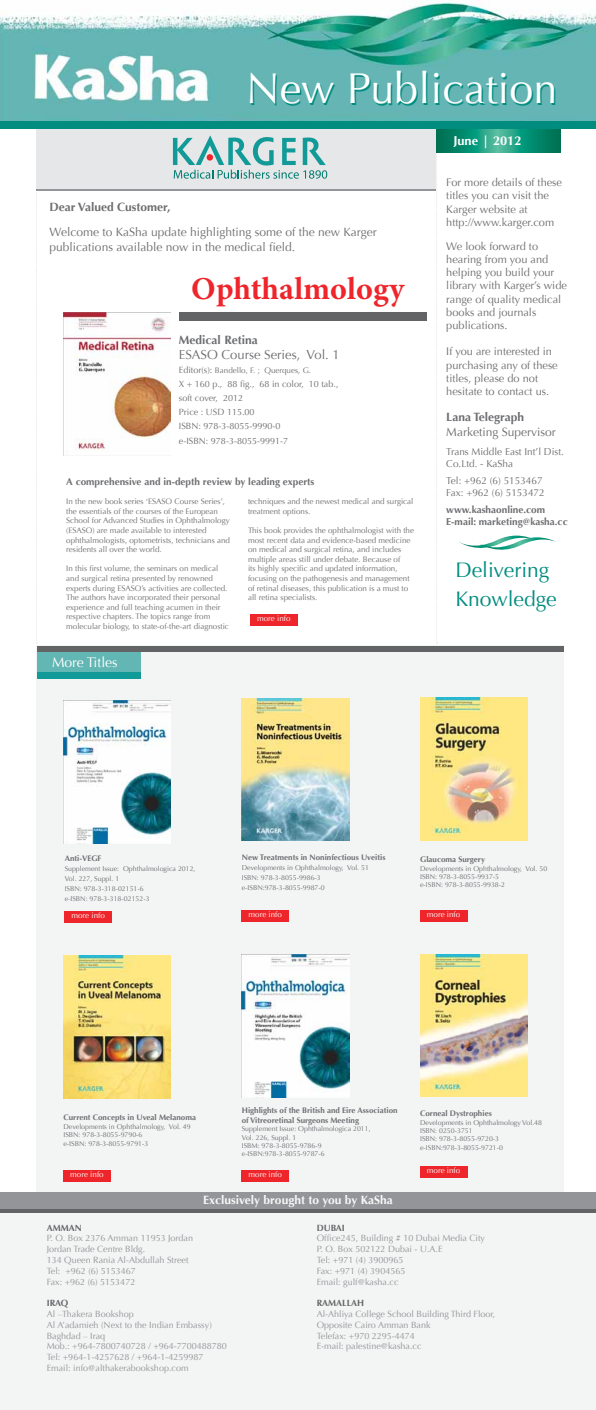
<style>
.page{position:relative;width:596px;height:1410px;background:#fff}
.page>*{position:absolute;margin:0;border:0;box-sizing:border-box;transform-origin:0 0}
.t1{font:43px "Optima";color:#fff}
.t2{font:700 32px "Minion Pro";color:#ee252a}
.t3{font:21px/29.3px "Optima";color:#008d7f}
.t4{font:14px "Optima";color:#fff}
.t5{font:13px "Optima";color:#6d6e71}
.t6{font:700 12.8px "Optima";color:#fff}
.t7{font:12px/14.4px "Optima";color:#6d6e71}
.t8{font:700 12px "Optima";color:#6d6e71}
.t9{font:700 12px "Optima";color:#f8f8f9}
.t10{font:11px/13.2px "Optima";color:#6d6e71}
.t11{font:700 10px/12px "Optima";color:#6d6e71}
.t12{font:10px/12px "Optima";color:#6d6e71}
.t13{font:9px/10.8px "Optima";color:#939598}
.t14{font:9px/14px "Optima";color:#6d6e71}
.t15{font:700 9px "Optima";color:#636466}
.t16{font:8px/9.6px "Optima";color:#6d6e71}
.t17{font:700 8px/9.6px "Optima";color:#6d6e71}
.t18{font:8px "Optima";color:#fff}
.t19{font:7px/8.4px "Optima";color:#6d6e71}
</style>
<div class="page">
<div style="left:36px;top:646px;width:527px;height:546px;background:#f3f4f4"></div>
<img style="left:0;top:1px;width:595px;height:120px">
<svg style="left:436px;top:152px;width:1px;height:491px"></svg>
<svg style="left:36px;top:192px;width:1px;height:451px"></svg>
<svg style="left:436px;top:128px;width:123px;height:24px"></svg>
<div style="left:36px;top:128px;width:400px;height:61px;background:#e6e7e8"></div>
<svg style="left:173px;top:135px;width:154px;height:44px"></svg>
<hr style="left:36px;top:189px;width:400px;height:2px;background:#939598">
<div style="left:0;top:121px;width:595px;height:7px;background:#008d7f"></div>
<div style="left:37px;top:652px;width:103px;height:20px;background:#62b6b3"></div>
<div style="left:37px;top:672px;width:103px;height:7px;background:#119a97"></div>
<svg style="left:459px;top:535px;width:97px;height:15px"></svg>
<div style="left:0;top:1212px;width:595px;height:198px;background:#f3f4f4"></div>
<div style="left:0;top:1192px;width:595px;height:20px;background:#939598"></div>
<hr style="left:0;top:1209px;width:595px;height:3px;background:#636466">
<div style="left:37px;top:646px;width:526px;height:6px;background:#636466"></div>
<div style="left:179px;top:312px;width:247px;height:8px;background:#636466"></div>
<img style="left:63px;top:312px;width:108px;height:144px">
<img style="left:63px;top:700px;width:108px;height:143px">
<div style="left:250px;top:614px;width:47px;height:12px;background:#ee252a"></div>
<div style="left:242px;top:910px;width:46px;height:12px;background:#ee252a"></div>
<div style="left:65px;top:911px;width:47px;height:12px;background:#ee252a"></div>
<div style="left:420px;top:910px;width:47px;height:12px;background:#ee252a"></div>
<img style="left:420px;top:954px;width:107px;height:143px">
<img style="left:420px;top:697px;width:107px;height:143px">
<div style="left:63px;top:1170px;width:47px;height:12px;background:#ee252a"></div>
<img style="left:63px;top:956px;width:108px;height:143px">
<div style="left:420px;top:1166px;width:47px;height:12px;background:#ee252a"></div>
<div style="left:242px;top:1170px;width:46px;height:12px;background:#ee252a"></div>
<img style="left:242px;top:955px;width:107px;height:143px">
<img style="left:242px;top:698px;width:107px;height:143px">
<h1 class="t1" style="left:246px;top:64px;width:312px">New Publication</h1>
<h3 class="t8" style="left:50px;top:200px;width:122px">Dear Valued Customer,</h3>
<h3 class="t7" style="left:50px;top:225px;width:328px">Welcome to KaSha update highlighting some of the new Karger publications available now in the medical field.</h3>
<h2 class="t2" style="left:191px;top:266px;width:214px">Ophthalmology</h2>
<h3 class="t8" style="left:179px;top:333px;width:80px">Medical Retina</h3>
<h3 class="t5" style="left:306px;top:348px;width:35px">Vol 1.</h3>
<h3 class="t5" style="left:179px;top:348px;width:123px">ESASO Course Series,</h3>
<p class="t16" style="left:264px;top:366px;width:48px">Querques G, .</p>
<p class="t14" style="left:179px;top:364px;width:35px">Editor :)s(</p>
<p class="t16" style="left:215px;top:366px;width:46px">Bandello .F, ;</p>
<p class="t14" style="left:227px;top:378px;width:29px">88 fig.,</p>
<p class="t14" style="left:259px;top:378px;width:46px">68 in color,</p>
<p class="t14" style="left:309px;top:378px;width:31px">10 tab.,</p>
<p class="t14" style="left:179px;top:378px;width:45px">X + 160 p.,</p>
<p class="t14" style="left:179px;top:392px;width:111px">soft cover,<br>Price : USD 115.00<br>ISBN: 978-3-8055-9990-0<br>-e ISBN: 978-3-8055-9991-7</p>
<p class="t14" style="left:223px;top:392px;width:22px">2012</p>
<p class="t11" style="left:66px;top:476px;width:249px">A comprehensive and in-depth review by leading experts</p>
<p class="t16" style="left:66px;top:497px;width:165px">In the new book series ‘ESASO Course Series ,‘ the essentials of the courses of the European School for Advanced Studies in Ophthalmology (ESASO) are made available to interested ophthalmologists, optometrists, technicians and residents all over the world.</p>
<p class="t16" style="left:66px;top:564px;width:164px">In this first volume, the seminars on medical and surgical retina presented by renowned experts during ESASO s’ activities are collected.<br>The authors have incorporated their personal experience and full teaching acumen in their respective chapters. The topics range from molecular biology to, state-of-the-art diagnostic</p>
<h3 class="t4" style="left:52px;top:654px;width:67px">More Titles</h3>
<p class="t16" style="left:248px;top:497px;width:167px">techniques and the newest medical and surgical treatment options.</p>
<p class="t16" style="left:248px;top:526px;width:167px">This book provides the ophthalmologist with the most recent data and evidence-based medicine on medical and surgical retina, and includes multiple areas still under debate. Because of<br>its highly specific and updated information, focusing on the pathogenesis and management of retinal diseases, this publication is a must to all retina specialists.</p>
<p class="t18" style="left:257px;top:614px;width:35px">more info</p>
<h3 class="t6" style="left:453px;top:133px;width:70px">June | 2012</h3>
<h3 class="t10" style="left:446px;top:176px;width:117px">For more details of these titles you can visit the<br>Karger website at http://www.karger.com</h3>
<h3 class="t10" style="left:446px;top:240px;width:122px">We look forward to hearing from you and helping you build your library with Karger s’ wide range of quality medical books and journals publications.</h3>
<h3 class="t10" style="left:446px;top:345px;width:113px">If you are interested in purchasing any of these titles, please do not hesitate to contact us.</h3>
<h3 class="t8" style="left:446px;top:410px;width:79px">Lana Telegraph</h3>
<h3 class="t7" style="left:446px;top:425px;width:111px">Marketing Supervisor</h3>
<p class="t12" style="left:446px;top:445px;width:119px">Trans Middle East Int l’ Dist.<br>Co.Ltd -. KaSha</p>
<p class="t12" style="left:446px;top:474px;width:100px">Tel: +962 (6) 5153467<br>Fax: +962 (6) 5153472</p>
<p class="t11" style="left:446px;top:503px;width:123px">www.kashaonline.com<br>-E mail: marketing@kasha.cc</p>
<h3 class="t3" style="left:455px;top:556px;width:103px">Delivering<br>Knowledge</h3>
<p class="t17" style="left:65px;top:854px;width:38px">Anti-VEGF</p>
<p class="t19" style="left:65px;top:864px;width:86px;line-height:10px">Supplement Issue:<br>Vol. 227, Suppl 1.<br>ISBN: 978-3-318-02151-6<br>-e ISBN: 978-3-318-02152-3</p>
<p class="t19" style="left:123px;top:864px;width:74px">Ophthalmologica 2012,</p>
<p class="t17" style="left:242px;top:852px;width:145px">New Treatments in Noninfectious Uveitis</p>
<p class="t19" style="left:347px;top:863px;width:23px">Vol. 51</p>
<p class="t19" style="left:242px;top:863px;width:103px;line-height:10px">Developments in Ophthalmology,<br>ISBN: 978-3-8055-9986-3<br>-e ISBN:978-3-8055-9987-0</p>
<p class="t17" style="left:420px;top:855px;width:66px">Glaucoma Surgery</p>
<p class="t19" style="left:420px;top:864px;width:103px">Developments in Ophthalmology,<br>ISBN: 978-3-8055-9937-5<br>-e ISBN: 978-3-8055-9938-2</p>
<p class="t19" style="left:525px;top:864px;width:23px">Vol. 50</p>
<p class="t18" style="left:71px;top:911px;width:35px">more info</p>
<p class="t18" style="left:248px;top:910px;width:35px">more info</p>
<p class="t18" style="left:426px;top:910px;width:35px">more info</p>
<p class="t17" style="left:63px;top:1113px;width:134px">Current Concepts in Uveal Melanoma</p>
<p class="t19" style="left:169px;top:1122px;width:23px">Vol. 49</p>
<p class="t19" style="left:63px;top:1122px;width:103px">Developments in Ophthalmology,<br>ISBN: 978-3-8055-9790-6<br>-e ISBN: 978-3-8055-9791-3</p>
<p class="t18" style="left:70px;top:1170px;width:35px">more info</p>
<p class="t17" style="left:242px;top:1106px;width:157px">Highlights of the British and Eire Association of Vitreoretinal Surgeons Meeting</p>
<p class="t19" style="left:242px;top:1125px;width:130px">Supplement Issue: Ophthalmologica 2011,<br>Vol. 226, Suppl 1.<br>ISBM: 978-3-8055-9786-9<br>-e ISBN:978-3-8055-9787-6</p>
<p class="t18" style="left:248px;top:1170px;width:35px">more info</p>
<h3 class="t9" style="left:203px;top:1193px;width:191px">Exclusively brought to you by KaSha</h3>
<p class="t17" style="left:420px;top:1109px;width:73px">Corneal Dystrophies</p>
<p class="t19" style="left:420px;top:1118px;width:123px">Developments in Ophthalmology Vol.48<br>ISBN: 0250-3751<br>ISBN: 978-3-8055-9720-3<br>-e ISBN:978-3-8055-9721-0</p>
<p class="t18" style="left:426px;top:1166px;width:35px">more info</p>
<p class="t15" style="left:47px;top:1222px;width:37px">AMMAN</p>
<p class="t13" style="left:47px;top:1233px;width:148px">O.P . Box 2376 Amman 11953 Jordan</p>
<p class="t13" style="left:47px;top:1244px;width:100px">Jordan Trade Centre Bldg.</p>
<p class="t13" style="left:47px;top:1255px;width:143px">134 Queen Rania Al-Abdullah Street</p>
<p class="t13" style="left:65px;top:1266px;width:72px">+962 (6) 5153467</p>
<p class="t13" style="left:47px;top:1266px;width:90px">Tel:<br>Fax: +962 (6) 5153472</p>
<p class="t15" style="left:47px;top:1298px;width:23px">IRAQ</p>
<p class="t13" style="left:47px;top:1309px;width:182px">Al –Thakera Bookshop<br>Al ’A adamieh (Next to the Indian Embassy(<br>Baghdad – Iraq<br>Mob.: +964-7800740728 / +964-7700488780<br>Tel: +964-1-4257628 / +964-1-4259987<br>Email: info@althakerabookshop.com</p>
<p class="t15" style="left:316px;top:1222px;width:30px">DUBAI</p>
<p class="t13" style="left:316px;top:1233px;width:170px">Office245, Building # 10 Dubai Media City<br>O.P . Box 502122 Dubai U- A. E.<br>Tel: +971 (4) 3900965<br>Fax: +971 (4) 3904565<br>Email: gulf@kasha.cc</p>
<p class="t15" style="left:316px;top:1298px;width:49px">RAMALLAH</p>
<p class="t13" style="left:316px;top:1309px;width:180px">Al-Ahliya College School Building Third Floor,<br>Opposite Cairo Amman Bank<br>Telefax: +970 2295-4474<br>-E mail: palestine@kasha.cc</p>
</div>
